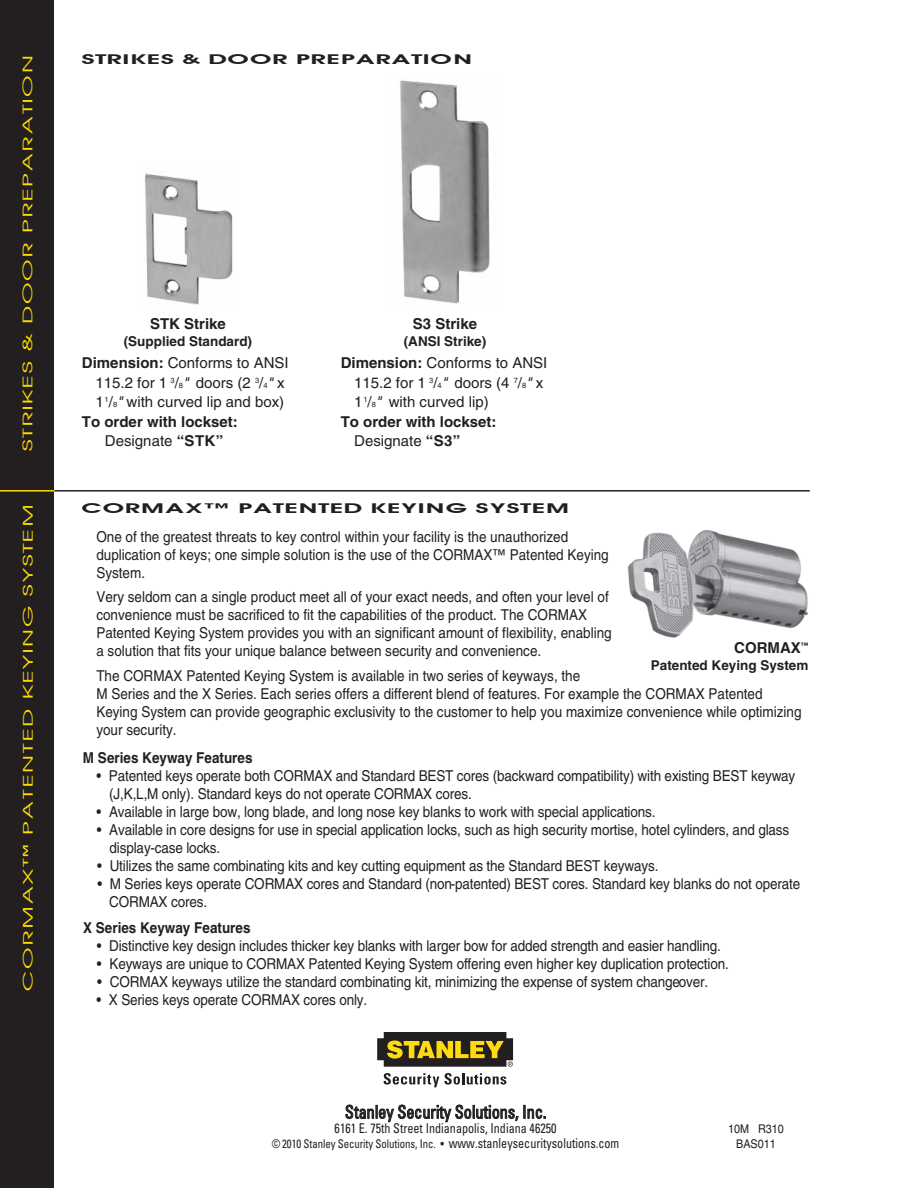
<style>
.page{position:relative;width:918px;height:1188px;background:#fff}
.page>*{position:absolute;margin:0;border:0;box-sizing:border-box;transform-origin:0 0}
.t1{font:condensed 18px "Univers";color:#231f20;scale:.9 1}
.t2{font:15px/18px "Helvetica";letter-spacing:-.01em;color:#231f20;scale:.9 1}
.t3{font:15px "Helvetica";letter-spacing:-.01em;color:#231f20}
.t4{font:700 15px "Helvetica";color:#231f20}
.t5{font:700 15px "Helvetica";color:#231f20;scale:.9 1}
.t6{font:600 13.5px "Avant Garde";color:#231f20;scale:2 1}
.t7{font:13.5px "Avant Garde";color:#ffdc01;scale:2 1}
.t8{font:700 13.5px "Helvetica";color:#231f20}
.t9{font:condensed 13.5px "Univers";color:#231f20;scale:.9 1}
.t10{font:condensed 12px "Univers";letter-spacing:-.005em;color:#231f20;scale:.9 1}
.t11{font:12px/14.4px "Helvetica";color:#231f20;text-align:center;scale:.9 1}
.s1{font-weight:700}
.s2{font-size:7.5px}
.s3{font-style:italic}
.s4{font-size:13.5px}
</style>
<div class="page">
<div style="left:0;top:0;width:54px;height:1188px;background:#231f20"></div>
<svg style="left:377px;top:1032px;width:136px;height:35px"></svg>
<svg style="left:384px;top:1073px;width:122px;height:14px"></svg>
<svg style="left:345px;top:1105px;width:201px;height:17px"></svg>
<img style="left:627px;top:530px;width:181px;height:108px">
<img style="left:145px;top:173px;width:88px;height:132px">
<img style="left:400px;top:80px;width:90px;height:224px">
<hr style="left:54px;top:490px;width:756px;height:2px;background:#231f20">
<hr style="left:0;top:490px;width:54px;height:2px;background:#ffdc01">
<p class="t7" style="left:21px;top:452px;width:200px;rotate:-90deg">STRIKES &amp; DOOR PREPARATION</p>
<p class="t7" style="left:21px;top:992px;width:246px;rotate:-90deg">CORMAX™ PATENTED KEYING SYSTEM</p>
<p class="t6" style="left:81px;top:53px;width:197px">STRIkES &amp; DOOR PREPARATION</p>
<p class="t4" style="left:150px;top:319px;width:77px">STK Strike</p>
<p class="t8" style="left:124px;top:337px;width:130px">(Supplied Standard)</p>
<p class="t3" style="left:82px;top:358px;width:208px"><span class="s1">Dimension:</span> Conforms to ANSI</p>
<p class="t3" style="left:95px;top:377px;width:191px">115.2 for 1 <sup>3</sup>/<span class="s2">8</span><span class="s3">"</span> doors (2 <sup>3</sup>/<span class="s2">4</span><span class="s3">"</span> x</p>
<p class="t3" style="left:95px;top:397px;width:190px">1<sup>1</sup>/<span class="s2">8</span><span class="s3">"</span> with curved lip and box)</p>
<p class="t4" style="left:82px;top:416px;width:157px">To order with lockset:</p>
<p class="t3" style="left:105px;top:436px;width:120px">Designate <span class="s1">“STK”</span></p>
<p class="t4" style="left:413px;top:319px;width:66px">S3 Strike</p>
<p class="t8" style="left:404px;top:337px;width:84px">(ANSI Strike)</p>
<p class="t3" style="left:341px;top:358px;width:208px"><span class="s1">Dimension:</span> Conforms to ANSI</p>
<p class="t3" style="left:354px;top:377px;width:191px">115.2 for 1 <sup>3</sup>/<span class="s2">4</span><span class="s3">"</span> doors (4 <sup>7</sup>/<span class="s2">8</span><span class="s3">"</span> x</p>
<p class="t3" style="left:354px;top:397px;width:136px">1<sup>1</sup>/<span class="s2">8</span><span class="s3">"</span> with curved lip)</p>
<p class="t4" style="left:341px;top:416px;width:157px">To order with lockset:</p>
<p class="t3" style="left:354px;top:436px;width:108px">Designate <span class="s1">“S3”</span></p>
<p class="t6" style="left:81px;top:501px;width:246px">CORMAX™ PATENTED kEYING SYSTEM</p>
<p class="t2" style="left:96px;top:529px;width:571px">One of the greatest threats to key control within your facility is the unauthorized duplication of keys; one simple solution is the use of the CORMAX™ Patented Keying<br>System.</p>
<p class="t2" style="left:96px;top:589px;width:574px">Very seldom can a single product meet all of your exact needs, and often your level of convenience must be sacrificed to fit the capabilities of the product. The CORMAX Patented Keying System provides you with an significant amount of flexibility, enabling a solution that fits your unique balance between security and convenience.</p>
<p class="t2" style="left:96px;top:668px;width:785px">The CORMAX Patented Keying System is available in two series of keyways, the<br>M Series and the X Series. Each series offers a different blend of features. For example the CORMAX Patented Keying System can provide geographic exclusivity to the customer to help you maximize convenience while optimizing your security.</p>
<p class="t5" style="left:83px;top:752px;width:190px">M Series Keyway Features</p>
<p class="t2" style="left:109px;top:768px;width:764px;text-indent:-13px">• Patented keys operate both CORMAX and Standard BEST cores (backward compatibility) with existing BEST keyway (J,K,L,M only). Standard keys do not operate CORMAX cores.</p>
<p class="t2" style="left:97px;top:804px;width:623px">• Available in large bow, long blade, and long nose key blanks to work with special applications.</p>
<p class="t2" style="left:110px;top:822px;width:757px;text-indent:-13px">• Available in core designs for use in special application locks, such as high security mortise, hotel cylinders, and glass display-case locks.</p>
<p class="t2" style="left:97px;top:858px;width:625px">• Utilizes the same combinating kits and key cutting equipment as the Standard BEST keyways.</p>
<p class="t2" style="left:109px;top:876px;width:770px;text-indent:-12px">• M Series keys operate CORMAX cores and Standard (non-patented) BEST cores. Standard key blanks do not operate<br>CORMAX cores.</p>
<p class="t5" style="left:83px;top:922px;width:187px">X Series Keyway Features</p>
<p class="t2" style="left:97px;top:938px;width:695px">• Distinctive key design includes thicker key blanks with larger bow for added strength and easier handling.</p>
<p class="t2" style="left:97px;top:956px;width:704px">• Keyways are unique to CORMAX Patented Keying System offering even higher key duplication protection.</p>
<p class="t2" style="left:97px;top:974px;width:680px">• CORMAX keyways utilize the standard combinating kit, minimizing the expense of system changeover.</p>
<p class="t2" style="left:96px;top:992px;width:302px">• X Series keys operate CORMAX cores only.</p>
<p class="t4" style="left:734px;top:643px;width:76px">CORMAX<sup>™</sup></p>
<p class="t8" style="left:651px;top:660px;width:159px">Patented Keying System</p>
<p class="t1" style="left:345px;top:1105px;width:225px">Stanley Security Solutions, Inc.</p>
<p class="t9" style="left:335px;top:1124px;width:248px">6161 E. 75th Street Indianapolis, Indiana 46250</p>
<p class="t10" style="left:272px;top:1140px;width:388px">© 2010 Stanley Security Solutions, Inc. • <span class="s4">www.stanleysecuritysolutions.com</span></p>
<p class="t11" style="left:728px;top:1123px;width:64px">10M R310<br>BAS011</p>
</div>
